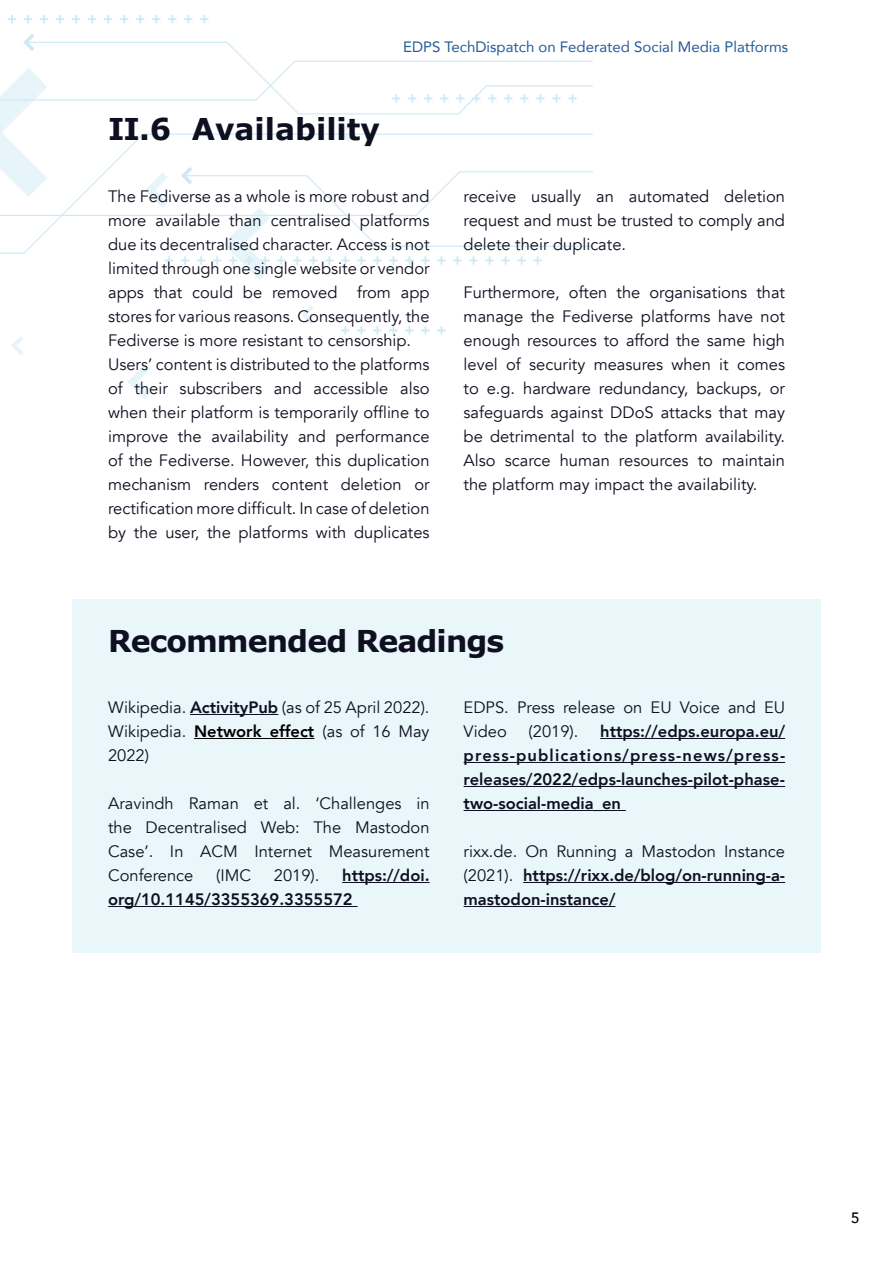
<style>
.page{position:relative;width:893px;height:1263px;background:#fff}
.page>*{position:absolute;margin:0;border:0;box-sizing:border-box;transform-origin:0 0}
.t1{font:700 30px "Verdana";letter-spacing:-.03em;color:#0e0f20}
.t2{font:700 30px "Verdana";color:#0e0f20}
.t3{font:16.5px/24px "Avenir";color:#0e0f20;text-align:justify}
.t4{font:800 16.5px/24px "Avenir";color:#0e0f20;text-align:justify}
.t5{font:15px "Avenir";color:#275b9b}
.t6{font:500 15px "Avenir";color:#000}
.s1{font-weight:800}
.s2{font-weight:800;color:#000}
.s3{font-weight:400}
</style>
<div class="page">
<svg style="left:8px;top:15px;width:8px;height:8px"></svg>
<svg style="left:24px;top:15px;width:8px;height:8px"></svg>
<svg style="left:40px;top:15px;width:8px;height:8px"></svg>
<svg style="left:56px;top:15px;width:8px;height:8px"></svg>
<svg style="left:72px;top:15px;width:8px;height:8px"></svg>
<svg style="left:88px;top:15px;width:8px;height:8px"></svg>
<svg style="left:104px;top:15px;width:8px;height:8px"></svg>
<svg style="left:120px;top:15px;width:8px;height:8px"></svg>
<svg style="left:136px;top:15px;width:8px;height:8px"></svg>
<svg style="left:152px;top:15px;width:8px;height:8px"></svg>
<svg style="left:168px;top:15px;width:8px;height:8px"></svg>
<svg style="left:184px;top:15px;width:9px;height:8px"></svg>
<svg style="left:200px;top:15px;width:9px;height:8px"></svg>
<svg style="left:341px;top:326px;width:9px;height:9px"></svg>
<svg style="left:357px;top:326px;width:9px;height:9px"></svg>
<svg style="left:373px;top:326px;width:9px;height:9px"></svg>
<svg style="left:389px;top:326px;width:9px;height:9px"></svg>
<svg style="left:405px;top:326px;width:9px;height:9px"></svg>
<svg style="left:421px;top:326px;width:9px;height:9px"></svg>
<svg style="left:437px;top:326px;width:9px;height:9px"></svg>
<svg style="left:128px;top:365px;width:22px;height:34px"></svg>
<svg style="left:0;top:34px;width:593px;height:246px"></svg>
<svg style="left:302px;top:306px;width:12px;height:18px"></svg>
<svg style="left:11px;top:336px;width:12px;height:19px"></svg>
<div style="left:72px;top:600px;width:749px;height:353px;background:#e9f6fa"></div>
<hr style="left:190px;top:714px;width:88px;height:1px;background:#0e0f20">
<hr style="left:194px;top:738px;width:120px;height:1px;background:#000">
<hr style="left:342px;top:882px;width:88px;height:1px;background:#0e0f20">
<hr style="left:108px;top:906px;width:250px;height:1px;background:#0e0f20">
<hr style="left:600px;top:738px;width:185px;height:1px;background:#0e0f20">
<hr style="left:464px;top:762px;width:321px;height:1px;background:#0e0f20">
<hr style="left:464px;top:786px;width:321px;height:1px;background:#0e0f20">
<hr style="left:464px;top:810px;width:162px;height:1px;background:#0e0f20">
<hr style="left:523px;top:882px;width:262px;height:1px;background:#0e0f20">
<hr style="left:464px;top:906px;width:151px;height:1px;background:#0e0f20">
<h1 class="t2" style="left:108px;top:110px;width:273px">II.6 Availability</h1>
<p class="t5" style="left:403px;top:35px;width:386px">EDPS TechDispatch on Federated Social Media Platforms</p>
<p class="t3" style="left:108px;top:184px;width:323px;text-align:left">The Fediverse as a whole is more robust and more available than centralised platforms due its decentralised character. Access is not limited through one single website or vendor apps that could be removed from app stores for various reasons. Consequently, the Fediverse is more resistant to censorship.<br>Users’ content is distributed to the platforms of their subscribers and accessible also when their platform is temporarily offline to improve the availability and performance of the Fediverse. However, this duplication mechanism renders content deletion or rectification more difficult. In case of deletion by the user, the platforms with duplicates</p>
<p class="t3" style="left:464px;top:184px;width:323px">receive usually an automated deletion request and must be trusted to comply and delete their duplicate.</p>
<p class="t3" style="left:464px;top:280px;width:323px">Furthermore, often the organisations that manage the Fediverse platforms have not enough resources to afford the same high level of security measures when it comes to e.g. hardware redundancy, backups, or safeguards against DDoS attacks that may be detrimental to the platform availability.<br>Also scarce human resources to maintain the platform may impact the availability.</p>
<h1 class="t1" style="left:108px;top:621px;width:398px">Recommended Readings</h1>
<p class="t3" style="left:108px;top:696px;width:323px">Wikipedia. <span class="s1">ActivityPub</span> (as of 25 April 2022).<br>Wikipedia. <span class="s2">Network effect</span> (as of 16 May 2022)</p>
<p class="t3" style="left:108px;top:792px;width:323px">Aravindh Raman et al. ‘Challenges in the Decentralised Web: The Mastodon Case’. In ACM Internet Measurement Conference</p>
<p class="t4" style="left:108px;top:863px;width:323px;text-indent:234px">https://doi. org/10.1145/3355369.3355572</p>
<p class="t3" style="left:216px;top:864px;width:36px">(IMC</p>
<p class="t3" style="left:274px;top:864px;width:47px">2019).</p>
<p class="t3" style="left:464px;top:696px;width:323px">EDPS. Press release on EU Voice and EU<br>Video</p>
<p class="t4" style="left:464px;top:719px;width:323px;text-indent:137px">https://edps.europa.eu/ press-publications/press-news/press&shy;releases/2022/edps-launches-pilot-phase&shy;two-social-media_en</p>
<p class="t4" style="left:464px;top:839px;width:323px"><span class="s3">rixx.de. On Running a Mastodon Instance (2021).</span> https://rixx.de/blog/on-running-a&shy;mastodon-instance/</p>
<p class="t3" style="left:529px;top:720px;width:51px">(2019).</p>
<p class="t6" style="left:851px;top:1204px;width:10px">5</p>
</div>
